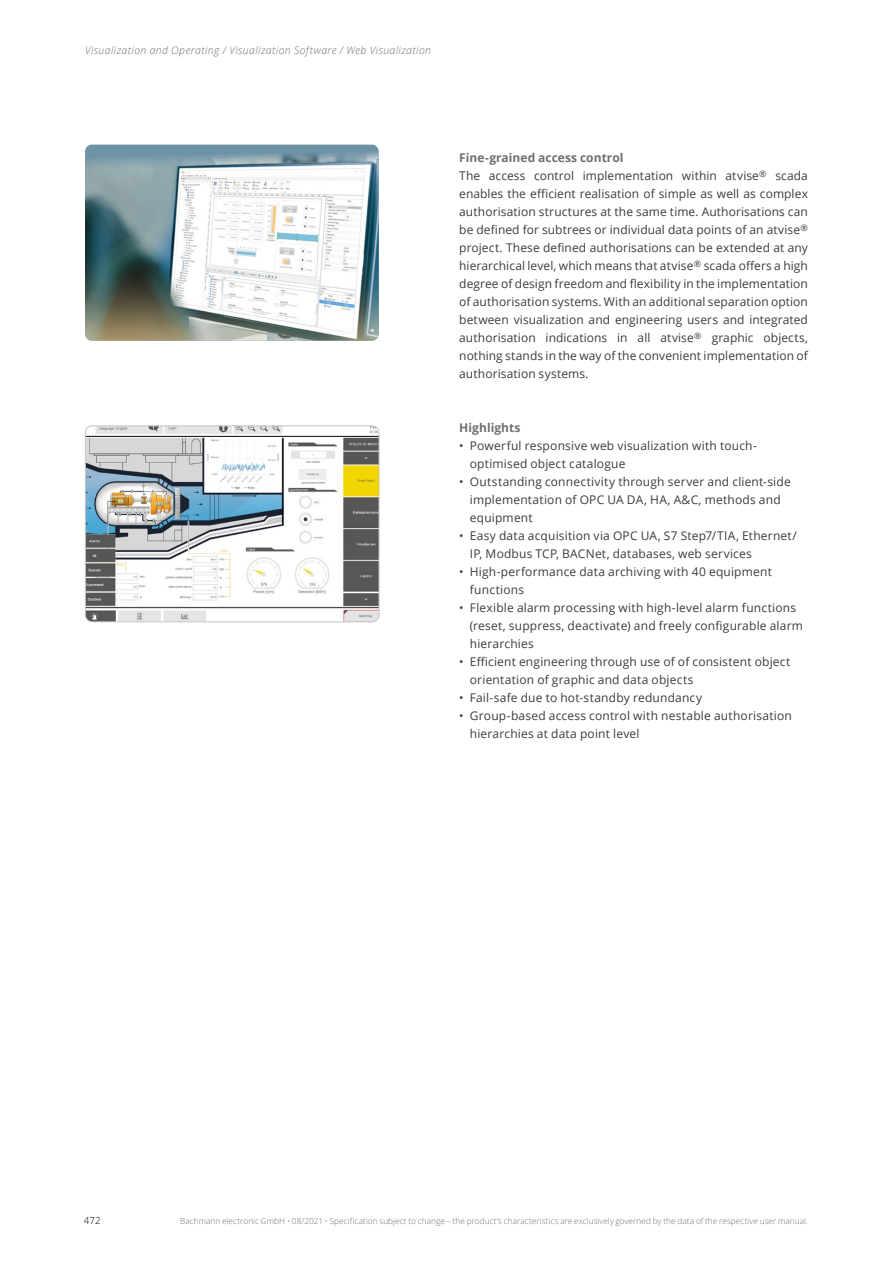
<style>
.page{position:relative;width:893px;height:1263px;background:#fff}
.page>*{position:absolute;margin:0;border:0;box-sizing:border-box;transform-origin:0 0}
.t1{font:12px/18px "Open Sans";letter-spacing:.015em;color:#3c3c3b}
.t2{font:700 12px "Open Sans";letter-spacing:.005em;color:#706f6f}
.t3{font:italic 300 10.5px "Open Sans";letter-spacing:.04em;color:#706f6f}
.t4{font:300 9.75px "Open Sans";color:#000}
.t5{font:300 8.25px "Open Sans";letter-spacing:.005em;color:#706f6f}
.s1{font-weight:700;color:#706f6f}
</style>
<div class="page">
<div style="left:85px;top:145px;width:294px;height:196px;background:#6e93a7;border-radius:7px"></div>
<img style="left:85px;top:151px;width:294px;height:190px">
<img style="left:85px;top:426px;width:294px;height:196px">
<div style="left:85px;top:425px;width:294px;height:197px;border:1px solid #c6c6c6;border-radius:7px"></div>
<p class="t3" style="left:85px;top:43px;width:348px">Visualization and Operating / Visualization Software / Web Visualization</p>
<p class="t1" style="left:459px;top:149px;width:350px"><span class="s1">Fine-grained access control<br></span>The access control implementation within atvise<sup>®</sup> scada enables the efficient realisation of simple as well as complex authorisation structures at the same time. Authorisations can be defined for subtrees or individual data points of an atvise<sup>® </sup>project. These defined authorisations can be extended at any hierarchical level, which means that atvise<sup>®</sup> scada offers a high degree of design freedom and flexibility in the implementation of authorisation systems. With an additional separation option between visualization and engineering users and integrated authorisation indications in all atvise<sup>®</sup> graphic objects, nothing stands in the way of the convenient implementation of authorisation systems.</p>
<p class="t2" style="left:459px;top:419px;width:63px">Highlights</p>
<p class="t1" style="left:470px;top:437px;width:289px;text-indent:-11px">• Powerful responsive web visualization with touch&shy;optimised object catalogue</p>
<p class="t1" style="left:470px;top:473px;width:322px;text-indent:-11px">• Outstanding connectivity through server and client-side implementation of OPC UA DA, HA, A&amp;C, methods and equipment</p>
<p class="t1" style="left:470px;top:527px;width:329px;text-indent:-11px">• Easy data acquisition via OPC UA, S7 Step7/TIA, Ethernet/<br>IP, Modbus TCP, BACNet, databases, web services</p>
<p class="t1" style="left:470px;top:563px;width:303px;text-indent:-11px">• High-performance data archiving with 40 equipment functions</p>
<p class="t1" style="left:470px;top:599px;width:335px;text-indent:-11px">• Flexible alarm processing with high-level alarm functions (reset, suppress, deactivate) and freely configurable alarm hierarchies</p>
<p class="t1" style="left:470px;top:653px;width:322px;text-indent:-11px">• Efficient engineering through use of of consistent object orientation of graphic and data objects</p>
<p class="t1" style="left:459px;top:689px;width:244px">• Fail-safe due to hot-standby redundancy</p>
<p class="t1" style="left:470px;top:707px;width:324px;text-indent:-11px">• Group-based access control with nestable authorisation hierarchies at data point level</p>
<p class="t4" style="left:84px;top:1214px;width:18px">472</p>
<p class="t5" style="left:180px;top:1216px;width:629px">Bachmann electronic GmbH • 08/2021 • Specification subject to change – the product’s characteristics are exclusively governed by the data of the respective user manual.</p>
</div>
